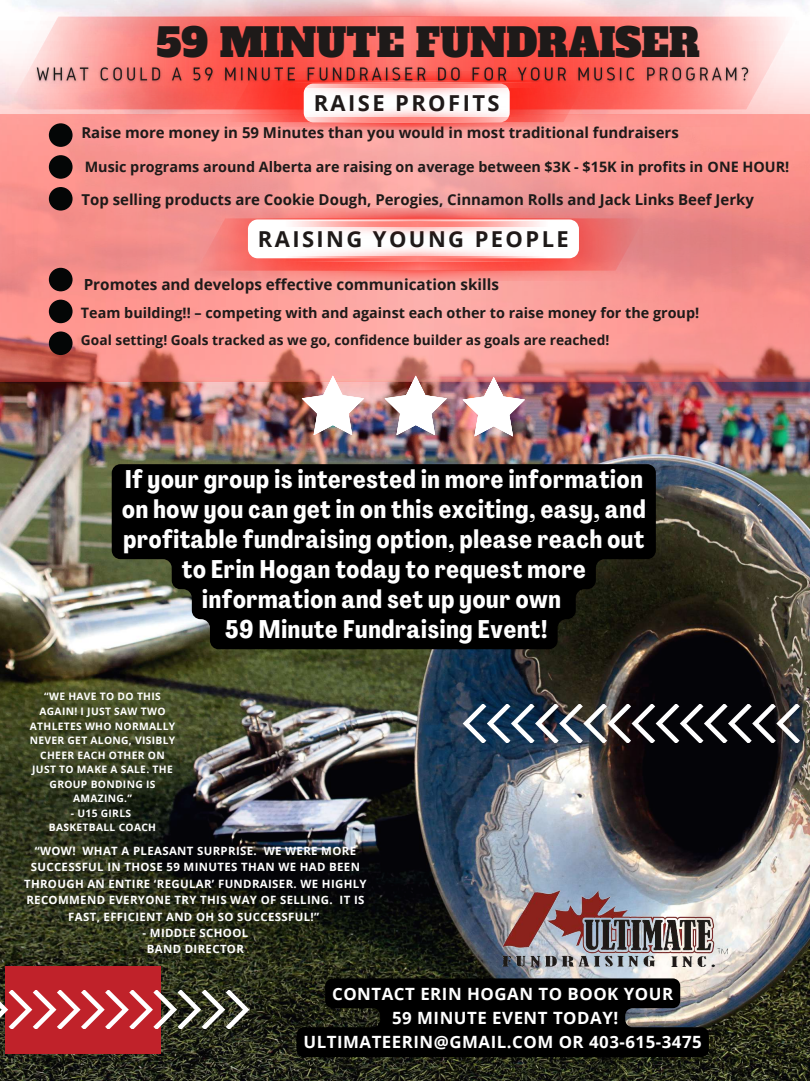
<style>
.page{position:relative;width:810px;height:1081px;background:#fff}
.page>*{position:absolute;margin:0;border:0;box-sizing:border-box;transform-origin:0 0}
.t1{font:38.56px "Alfa Slab One";color:#1e1a19}
.t2{font:700 25.19px/30px "Agrandir Tight";letter-spacing:.03em;color:#fff;text-align:center}
.t3{font:700 21.94px "Open Sans";letter-spacing:.11em;color:#1e1a19}
.t4{font:700 16.88px/24.4px "Open Sans";letter-spacing:.03em;color:#fff;text-align:center}
.t5{font:700 15.31px "Open Sans";color:#1e1a19}
.t6{font:700 15px "Open Sans";color:#1e1a19}
.t7{font:700 14.38px "Open Sans";color:#1e1a19}
.t8{font:700 13.75px "Open Sans";color:#1e1a19}
.t9{font:700 11.44px/16.4px "Open Sans";letter-spacing:.03em;color:#fff;text-align:center}
.t10{font:700 10.25px/14.5px "Open Sans";letter-spacing:.03em;color:#fff;text-align:center}
</style>
<div class="page">
<img style="left:0;top:0;width:810px;height:1080px">
<svg style="left:463px;top:704px;width:337px;height:38px"></svg>
<div style="left:5px;top:965px;width:156px;height:88px;background:#c0222a"></div>
<svg style="left:0;top:989px;width:249px;height:39px"></svg>
<img style="left:5px;top:0;width:795px;height:21px">
<img style="left:0;top:21px;width:810px;height:454px">
<img style="left:463px;top:377px;width:62px;height:59px">
<img style="left:385px;top:375px;width:62px;height:60px">
<img style="left:302px;top:375px;width:62px;height:60px">
<img style="left:226px;top:90px;width:362px;height:40px">
<div style="left:49px;top:123px;width:24px;height:24px;background:#040606;border-radius:50%"></div>
<div style="left:49px;top:155px;width:24px;height:24px;background:#040606;border-radius:50%"></div>
<div style="left:49px;top:187px;width:24px;height:23px;background:#040606;border-radius:50%"></div>
<img style="left:196px;top:208px;width:450px;height:72px">
<svg style="left:248px;top:219px;width:331px;height:39px"></svg>
<img style="left:273px;top:211px;width:285px;height:61px">
<svg style="left:284px;top:221px;width:264px;height:5px"></svg>
<svg style="left:284px;top:257px;width:264px;height:4px"></svg>
<img style="left:271px;top:90px;width:285px;height:43px">
<svg style="left:281px;top:118px;width:264px;height:4px"></svg>
<img style="left:503px;top:889px;width:224px;height:76px">
<svg style="left:112px;top:464px;width:544px;height:185px;background:#0d0d0c"></svg>
<img style="left:31px;top:60px;width:725px;height:30px">
<svg style="left:296px;top:978px;width:413px;height:78px;background:#0f0f0e"></svg>
<div style="left:49px;top:268px;width:24px;height:23px;background:#040606;border-radius:50%"></div>
<div style="left:49px;top:299px;width:24px;height:24px;background:#040606;border-radius:50%"></div>
<div style="left:49px;top:331px;width:24px;height:24px;background:#040606;border-radius:50%"></div>
<h1 class="t1" style="left:157px;top:17px;width:545px">59 MINUTE FUNDRAISER</h1>
<h3 class="t3" style="left:314px;top:88px;width:187px">RAISE PROFITS</h3>
<h3 class="t6" style="left:54px;top:122px;width:627px">· Raise more money in 59 Minutes than you would in most traditional fundraisers</h3>
<p class="t7" style="left:85px;top:156px;width:706px">Music programs around Alberta are raising on average between $3K - $15K in profits in ONE HOUR!</p>
<h3 class="t6" style="left:54px;top:189px;width:702px">· Top selling products are Cookie Dough, Perogies, Cinnamon Rolls and Jack Links Beef Jerky</h3>
<h3 class="t3" style="left:258px;top:224px;width:312px">RAISING YOUNG PEOPLE</h3>
<h3 class="t5" style="left:84px;top:274px;width:417px">Promotes and develops effective communication skills</h3>
<p class="t7" style="left:81px;top:302px;width:620px">Team building!! – competing with and against each other to raise money for the group!</p>
<p class="t8" style="left:81px;top:330px;width:530px">Goal setting! Goals tracked as we go, confidence builder as goals are reached!</p>
<p class="t2" style="left:122px;top:466px;width:525px">If your group is interested in more information on how you can get in on this exciting, easy, and profitable fundraising option, please reach out to Erin Hogan today to request more information and set up your own<br>59 Minute Fundraising Event!</p>
<p class="t10" style="left:30px;top:689px;width:147px">“WE HAVE TO DO THIS<br>AGAIN! I JUST SAW TWO<br>ATHLETES WHO NORMALLY<br>NEVER GET ALONG, VISIBLY<br>CHEER EACH OTHER ON<br>JUST TO MAKE A SALE. THE<br>GROUP BONDING IS<br>AMAZING.”</p>
<p class="t10" style="left:49px;top:805px;width:109px">- U15 GIRLS<br>BASKETBALL COACH</p>
<p class="t9" style="left:24px;top:842px;width:344px">“WOW! WHAT A PLEASANT SURPRISE. WE WERE MORE SUCCESSFUL IN THOSE 59 MINUTES THAN WE HAD BEEN THROUGH AN ENTIRE ‘REGULAR’ FUNDRAISER. WE HIGHLY RECOMMEND EVERYONE TRY THIS WAY OF SELLING. IT IS FAST, EFFICIENT AND OH SO SUCCESSFUL!”</p>
<p class="t9" style="left:143px;top:924px;width:107px">- MIDDLE SCHOOL<br>BAND DIRECTOR</p>
<h3 class="t4" style="left:303px;top:980px;width:400px">CONTACT ERIN HOGAN TO BOOK YOUR<br>59 MINUTE EVENT TODAY!<br>ULTIMATEERIN@GMAIL.COM OR 403-615-3475</h3>
</div>
